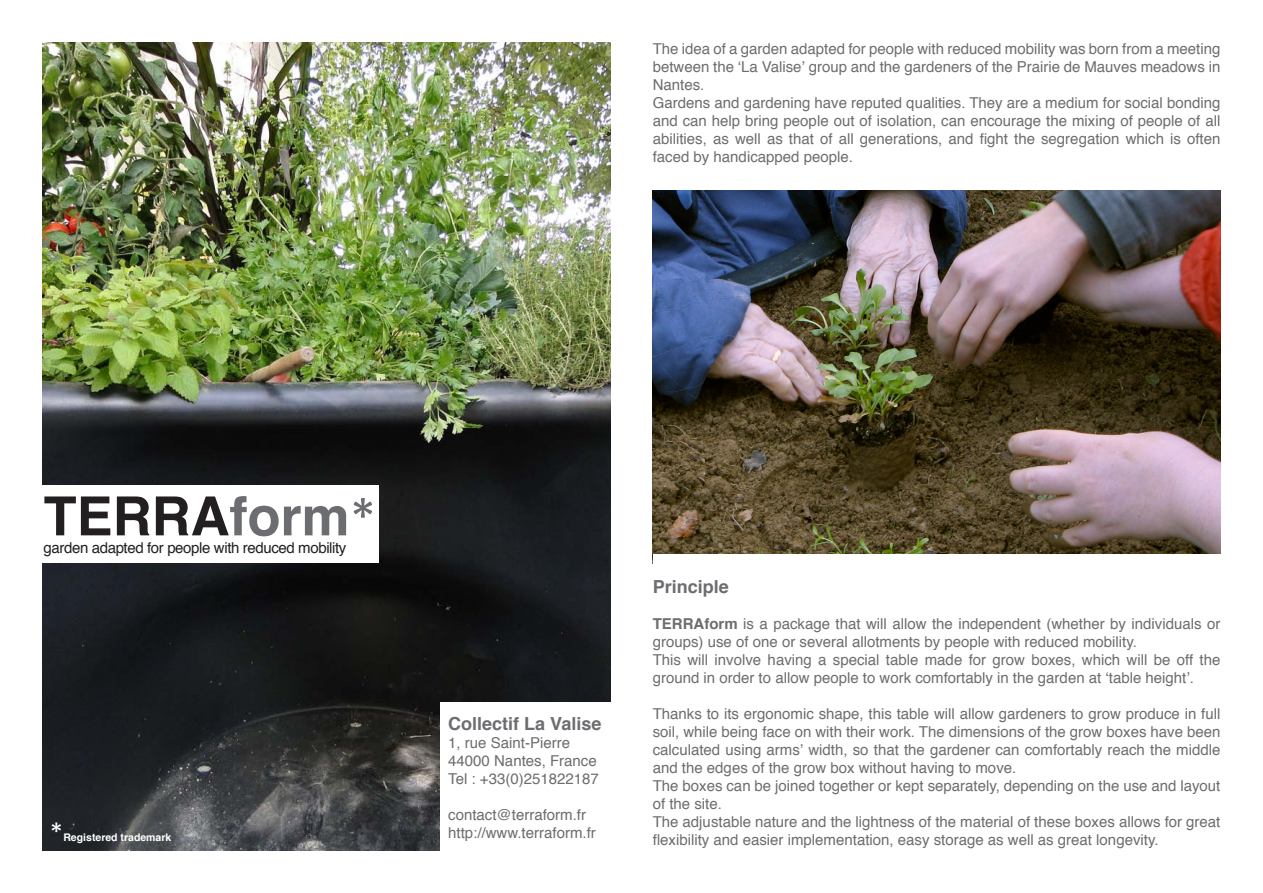
<style>
.page{position:relative;width:1263px;height:893px;background:#fff}
.page>*{position:absolute;margin:0;border:0;box-sizing:border-box;transform-origin:0 0}
.t1{font:700 54px "Helvetica";color:#231f20}
.t2{font:27px "Calibri";color:#fff}
.t3{font:700 18px "Helvetica";color:#6c6d70}
.t4{font:15px/18px "Helvetica";color:#6c6d70}
.t5{font:15px "Helvetica";letter-spacing:-.025em;color:#231f20}
.t6{font:700 10.5px "Helvetica";color:#fff}
.s1{color:#6c6d70}
.s2{font-family:"Calibri";font-weight:400;color:#6c6d70}
.s3{font-weight:700}
</style>
<div class="page">
<img style="left:43px;top:43px;width:567px;height:807px">
<div style="left:9px;top:485px;width:370px;height:78px;background:#fff"></div>
<img style="left:653px;top:190px;width:567px;height:364px">
<div style="left:440px;top:702px;width:171px;height:150px;background:#fff"></div>
<p class="t4" style="left:653px;top:40px;width:569px">The idea of a garden adapted for people with reduced mobility was born from a meeting</p>
<p class="t4" style="left:653px;top:58px;width:569px">between the ‘La Valise’ group and the gardeners of the Prairie de Mauves meadows in</p>
<p class="t4" style="left:653px;top:76px;width:53px">Nantes.</p>
<p class="t4" style="left:653px;top:94px;width:569px;text-align:justify">Gardens and gardening have reputed qualities. They are a medium for social bonding and can help bring people out of isolation, can encourage the mixing of people of all abilities, as well as that of all generations, and fight the segregation which is often faced by handicapped people.</p>
<p class="t1" style="left:44px;top:473px;width:334px">TERRA<span class="s1">form</span><span class="s2">*</span></p>
<p class="t5" style="left:44px;top:536px;width:304px">garden adapted for people with reduced mobility</p>
<p class="t2" style="left:50px;top:815px;width:15px">*</p>
<p class="t6" style="left:63px;top:829px;width:109px">Registered trademark</p>
<p class="t3" style="left:448px;top:709px;width:155px">Collectif La Valise</p>
<p class="t4" style="left:448px;top:734px;width:123px">1, rue Saint-Pierre</p>
<p class="t4" style="left:448px;top:752px;width:150px">44000 Nantes, France</p>
<p class="t4" style="left:448px;top:770px;width:152px">Tel : +33(0)251822187</p>
<p class="t4" style="left:448px;top:806px;width:139px">contact@terraform.fr</p>
<p class="t4" style="left:448px;top:824px;width:149px">http://www.terraform.fr</p>
<p class="t3" style="left:653px;top:572px;width:78px">Principle</p>
<p class="t4" style="left:653px;top:615px;width:569px"><span class="s3">TERRAform</span> is a package that will allow the independent (whether by individuals or groups) use of one or several allotments by people with reduced mobility.</p>
<p class="t4" style="left:653px;top:651px;width:569px">This will involve having a special table made for grow boxes, which will be off the ground in order to allow people to work comfortably in the garden at ‘table height’.</p>
<p class="t4" style="left:653px;top:705px;width:569px;text-align:justify">Thanks to its ergonomic shape, this table will allow gardeners to grow produce in full soil, while being face on with their work. The dimensions of the grow boxes have been calculated using arms’ width, so that the gardener can comfortably reach the middle and the edges of the grow box without having to move.</p>
<p class="t4" style="left:653px;top:777px;width:569px">The boxes can be joined together or kept separately, depending on the use and layout of the site.</p>
<p class="t4" style="left:653px;top:813px;width:569px">The adjustable nature and the lightness of the material of these boxes allows for great flexibility and easier implementation, easy storage as well as great longevity.</p>
</div>
